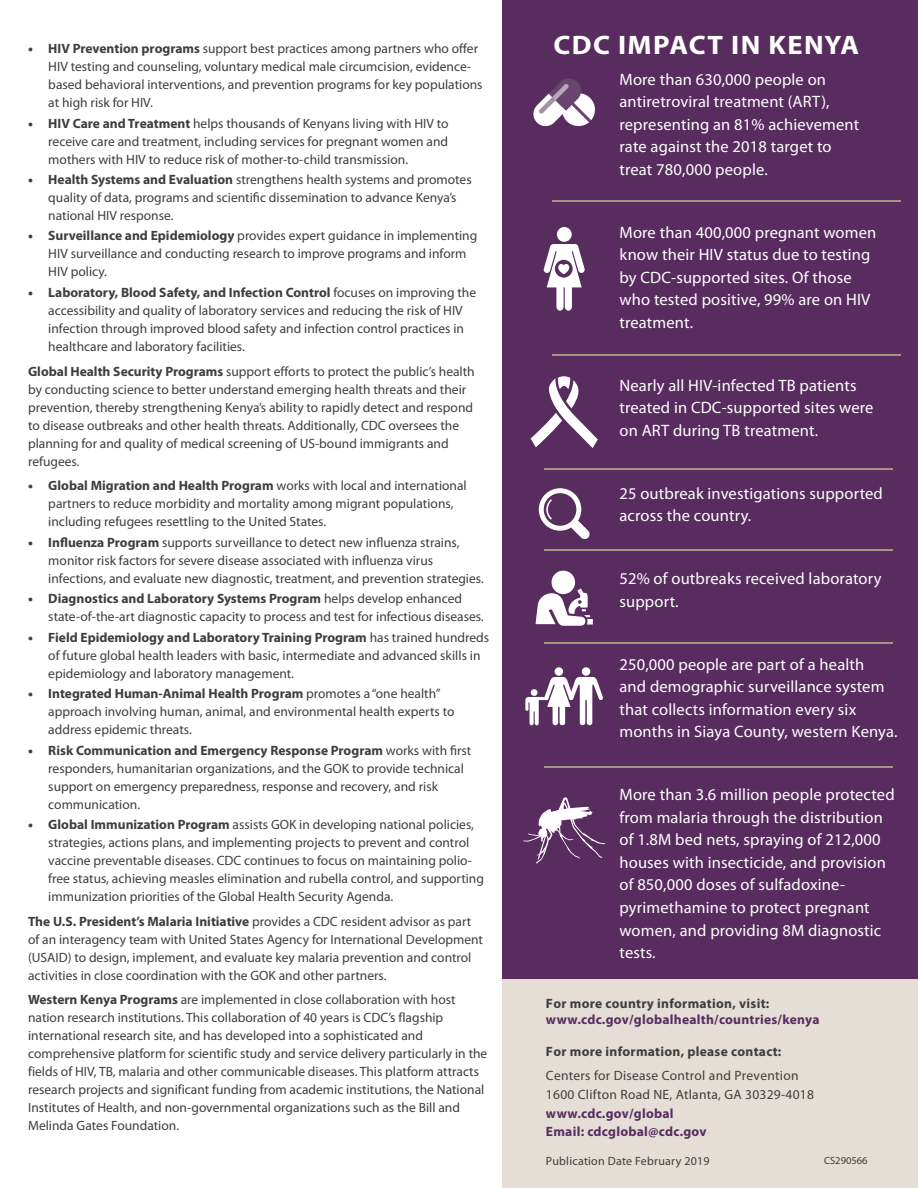
<style>
.page{position:relative;width:918px;height:1188px;background:#fff}
.page>*{position:absolute;margin:0;border:0;box-sizing:border-box;transform-origin:0 0}
.SB__sidebar_Informat{font:700 26.85px "Myriad Pro";letter-spacing:.05em;color:#fff;scale:1.06 1}
.B3__Bullet_List{font:16.5px/22.5px "Myriad Pro";letter-spacing:.01em;color:#fff}
.Body_Copy{font:13.5px/18px "Myriad Pro";color:#3e3e3f}
.H2__Second_Level_Hea{font:700 13.5px/18.3px "Myriad Pro";letter-spacing:.02em;color:#582c5f}
.H2__Second_Level_Hea-2{font:13.5px/24.2px "Myriad Pro";letter-spacing:.02em;color:#3e3e3f}
.t1{font:12px "Myriad Pro";letter-spacing:.02em;color:#3e3e3f}
.t2{font:10.5px "Myriad Pro";color:#3e3e3f}
.s1{font-weight:900}
.s2{font-weight:700}
.s3{color:#3e3e3f}
.s4{font-weight:400;color:#3e3e3f}
</style>
<div class="page">
<div style="left:502px;top:973px;width:416px;height:215px;background:#e4ded7"></div>
<div style="left:502px;top:0;width:416px;height:978px;background:#582c5f"></div>
<hr style="left:552px;top:200px;width:348px;height:2px;background:#a69484">
<hr style="left:552px;top:354px;width:348px;height:2px;background:#a69484">
<hr style="left:544px;top:469px;width:348px;height:1px;background:#a69484">
<hr style="left:544px;top:549px;width:348px;height:2px;background:#a69484">
<hr style="left:544px;top:642px;width:348px;height:2px;background:#a69484">
<hr style="left:544px;top:766px;width:348px;height:2px;background:#a69484">
<div style="left:557px;top:227px;width:15px;height:15px;background:#fff;border-radius:50%"></div>
<svg style="left:543px;top:244px;width:42px;height:67px"></svg>
<div style="left:552px;top:571px;width:23px;height:23px;background:#fff;border-radius:50%"></div>
<svg style="left:535px;top:589px;width:58px;height:37px"></svg>
<div style="left:582px;top:667px;width:8px;height:9px;background:#fff;border-radius:50%"></div>
<div style="left:555px;top:667px;width:8px;height:9px;background:#fff;border-radius:50%"></div>
<svg style="left:525px;top:677px;width:78px;height:48px"></svg>
<svg style="left:539px;top:488px;width:51px;height:51px"></svg>
<svg style="left:531px;top:376px;width:67px;height:72px"></svg>
<svg style="left:533px;top:78px;width:62px;height:49px"></svg>
<svg style="left:523px;top:797px;width:82px;height:66px"></svg>
<p class="Body_Copy" style="left:48px;top:39px;width:436px;text-indent:-20px"><span class="s1">•</span> <span class="s2">HIV Prevention programs</span> support best practices among partners who offer HIV testing and counseling, voluntary medical male circumcision, evidence&shy;based behavioral interventions, and prevention programs for key populations at high risk for HIV.</p>
<p class="Body_Copy" style="left:48px;top:114px;width:402px;text-align:justify;text-indent:-20px"><span class="s1">•</span> <span class="s2">HIV Care and Treatment</span> helps thousands of Kenyans living with HIV to receive care and treatment, including services for pregnant women and mothers with HIV to reduce risk of mother-to-child transmission.</p>
<p class="Body_Copy" style="left:48px;top:170px;width:425px;text-indent:-20px"><span class="s1">•</span> <span class="s2">Health Systems and Evaluation</span> strengthens health systems and promotes quality of data, programs and scientific dissemination to advance Kenya’s national HIV response.</p>
<p class="Body_Copy" style="left:48px;top:227px;width:431px;text-indent:-20px"><span class="s1">•</span> <span class="s2">Surveillance and Epidemiology</span> provides expert guidance in implementing<br>HIV surveillance and conducting research to improve programs and inform<br>HIV policy.</p>
<p class="Body_Copy" style="left:48px;top:283px;width:429px;text-indent:-20px"><span class="s1">•</span> <span class="s2">Laboratory, Blood Safety, and Infection Control</span> focuses on improving the accessibility and quality of laboratory services and reducing the risk of HIV infection through improved blood safety and infection control practices in healthcare and laboratory facilities.</p>
<p class="Body_Copy" style="left:28px;top:362px;width:448px"><span class="s2">Global Health Security Programs</span> support efforts to protect the public’s health by conducting science to better understand emerging health threats and their prevention, thereby strengthening Kenya’s ability to rapidly detect and respond to disease outbreaks and other health threats. Additionally, CDC oversees the planning for and quality of medical screening of US-bound immigrants and refugees.</p>
<p class="Body_Copy" style="left:48px;top:477px;width:420px;text-indent:-20px"><span class="s1">•</span> <span class="s2">Global Migration and Health Program</span> works with local and international partners to reduce morbidity and mortality among migrant populations, including refugees resettling to the United States.</p>
<p class="Body_Copy" style="left:48px;top:533px;width:437px;text-indent:-20px"><span class="s1">•</span> <span class="s2">Influenza Program</span> supports surveillance to detect new influenza strains, monitor risk factors for severe disease associated with influenza virus infections, and evaluate new diagnostic, treatment, and prevention strategies.</p>
<p class="Body_Copy" style="left:48px;top:589px;width:437px;text-indent:-20px"><span class="s1">•</span> <span class="s2">Diagnostics and Laboratory Systems Program</span> helps develop enhanced state-of-the-art diagnostic capacity to process and test for infectious diseases.</p>
<p class="Body_Copy" style="left:48px;top:628px;width:442px;text-indent:-20px"><span class="s1">•</span> <span class="s2">Field Epidemiology and Laboratory Training Program</span> has trained hundreds of future global health leaders with basic, intermediate and advanced skills in epidemiology and laboratory management.</p>
<p class="Body_Copy" style="left:48px;top:684px;width:408px;text-indent:-20px"><span class="s1">•</span> <span class="s2">Integrated Human-Animal Health Program</span> promotes a “one health” approach involving human, animal, and environmental health experts to address epidemic threats.</p>
<p class="Body_Copy" style="left:48px;top:741px;width:425px;text-indent:-20px"><span class="s1">•</span> <span class="s2">Risk Communication and Emergency Response Program</span> works with first responders, humanitarian organizations, and the GOK to provide technical support on emergency preparedness, response and recovery, and risk communication.</p>
<p class="Body_Copy" style="left:48px;top:815px;width:437px;text-indent:-20px"><span class="s1">•</span> <span class="s2">Global Immunization Program</span> assists GOK in developing national policies, strategies, actions plans, and implementing projects to prevent and control vaccine preventable diseases. CDC continues to focus on maintaining polio&shy;free status, achieving measles elimination and rubella control, and supporting immunization priorities of the Global Health Security Agenda.</p>
<p class="Body_Copy" style="left:28px;top:912px;width:457px"><span class="s2">The U.S. President’s Malaria Initiative</span> provides a CDC resident advisor as part of an interagency team with United States Agency for International Development (USAID) to design, implement, and evaluate key malaria prevention and control activities in close coordination with the GOK and other partners.</p>
<p class="Body_Copy" style="left:28px;top:991px;width:461px"><span class="s2">Western Kenya Programs</span> are implemented in close collaboration with host nation research institutions. This collaboration of 40 years is CDC’s flagship international research site, and has developed into a sophisticated and comprehensive platform for scientific study and service delivery particularly in the fields of HIV, TB, malaria and other communicable diseases. This platform attracts research projects and significant funding from academic institutions, the National Institutes of Health, and non-governmental organizations such as the Bill and Melinda Gates Foundation.</p>
<p class="SB__sidebar_Informat" style="left:553px;top:27px;width:290px">CDC IMPACT IN KENYA</p>
<p class="B3__Bullet_List" style="left:619px;top:68px;width:241px">More than 630,000 people on antiretroviral treatment (ART), representing an 81% achievement rate against the 2018 target to treat 780,000 people.</p>
<p class="B3__Bullet_List" style="left:619px;top:221px;width:258px">More than 400,000 pregnant women know their HIV status due to testing by CDC-supported sites. Of those who tested positive, 99% are on HIV treatment.</p>
<p class="B3__Bullet_List" style="left:619px;top:374px;width:256px">Nearly all HIV-infected TB patients treated in CDC-supported sites were on ART during TB treatment.</p>
<p class="B3__Bullet_List" style="left:619px;top:482px;width:265px">25 outbreak investigations supported across the country.</p>
<p class="B3__Bullet_List" style="left:619px;top:567px;width:264px">52% of outbreaks received laboratory support.</p>
<p class="B3__Bullet_List" style="left:619px;top:653px;width:280px">250,000 people are part of a health<br>and demographic surveillance system that collects information every six months in Siaya County, western Kenya.</p>
<p class="B3__Bullet_List" style="left:619px;top:783px;width:277px">More than 3.6 million people protected from malaria through the distribution of 1.8M bed nets, spraying of 212,000 houses with insecticide, and provision of 850,000 doses of sulfadoxine&shy;pyrimethamine to protect pregnant women, and providing 8M diagnostic tests.</p>
<p class="H2__Second_Level_Hea" style="left:546px;top:994px;width:275px;line-height:16.6px"><span class="s3">For more country information, visit: </span>www.cdc.gov/globalhealth/countries/kenya</p>
<p class="H2__Second_Level_Hea-2" style="left:546px;top:1039px;width:254px"><span class="s2">For more information, please contact:<br></span>Centers for Disease Control and Prevention</p>
<p class="H2__Second_Level_Hea" style="left:546px;top:1085px;width:270px"><span class="s4">1600 Clifton Road NE, Atlanta, GA 30329-4018 </span>www.cdc.gov/global<br>Email: cdcglobal@cdc.gov</p>
<p class="t1" style="left:546px;top:1154px;width:165px">Publication Date February 2019</p>
<p class="t2" style="left:824px;top:1154px;width:45px">CS290566</p>
</div>
